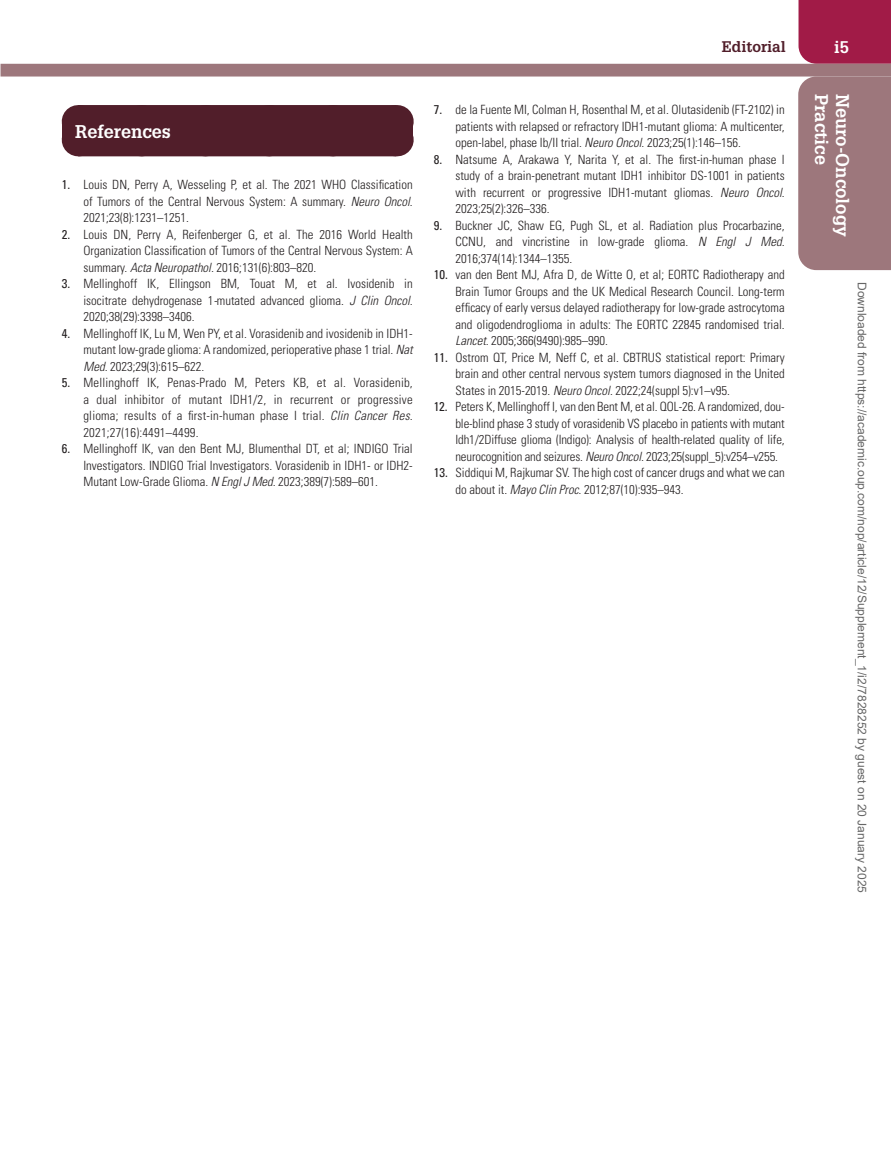
<style>
.page{position:relative;width:891px;height:1175px;background:#fff}
.page>*{position:absolute;margin:0;border:0;box-sizing:border-box;transform-origin:0 0}
.t1{font:18px "Glypha LT Std Bold 2";color:#fff}
.RefHead{font:700 18px "Glypha LT Std";color:#fff}
.t2{font:700 16.5px "Glypha LT Std";color:#fff}
.t3{font:15px "Glypha LT Std Bold 2";color:#511e2a}
.Reference{font:300 condensed 12.75px/16.5px "Univers LT Std";color:#231f20;text-align:justify}
.Reference_2digit{font:300 condensed 12.75px/16.5px "Univers LT Std";color:#231f20;text-align:justify}
.t4{font:12px "Arial";color:#666}
.s1{font-weight:400}
.s2{font-style:italic}
</style>
<div class="page">
<div style="left:799px;top:0;width:92px;height:64px;background:#a11b47"></div>
<div style="left:1px;top:64px;width:890px;height:12px;background:#9d777c"></div>
<div style="left:798px;top:76px;width:93px;height:194px;background:#9d777c"></div>
<div style="left:62px;top:122px;width:351px;height:17px;background:#511e2a"></div>
<div style="left:78px;top:105px;width:318px;height:33px;background:#511e2a"></div>
<hr style="left:396px;top:105px;width:1px;height:33px;background:#511e2a">
<div style="left:78px;top:123px;width:318px;height:33px;background:#511e2a"></div>
<hr style="left:396px;top:123px;width:1px;height:33px;background:#511e2a">
<p class="RefHead" style="left:75px;top:120px;width:97px">References</p>
<p class="Reference" style="left:83px;top:176px;width:331px;text-indent:-22px"><span class="s1">1.</span> Louis DN, Perry A, Wesseling P, et al. The 2021 WHO Classification of Tumors of the Central Nervous System: A summary. <span class="s2">Neuro Oncol</span>.<br>2021;23(8):1231–1251.</p>
<p class="Reference" style="left:83px;top:226px;width:331px;text-indent:-22px"><span class="s1">2.</span> Louis DN, Perry A, Reifenberger G, et al. The 2016 World Health Organization Classification of Tumors of the Central Nervous System: A summary. <span class="s2">Acta Neuropathol.</span> 2016;131(6):803–820.</p>
<p class="Reference" style="left:83px;top:275px;width:331px;text-indent:-22px"><span class="s1">3.</span> Mellinghoff IK, Ellingson BM, Touat M, et al. Ivosidenib in isocitrate dehydrogenase 1<span class="s2">-</span>mutated advanced glioma. <span class="s2">J Clin Oncol.<br></span>2020;38(29):3398–3406.</p>
<p class="Reference" style="left:83px;top:325px;width:331px;text-indent:-22px"><span class="s1">4.</span> Mellinghoff IK, Lu M, Wen PY, et al. Vorasidenib and ivosidenib in IDH1- mutant low-grade glioma: A randomized, perioperative phase 1 trial. <span class="s2">Nat Med.</span> 2023;29(3):615–622.</p>
<p class="Reference" style="left:83px;top:374px;width:331px;text-indent:-22px"><span class="s1">5.</span> Mellinghoff IK, Penas-Prado M, Peters KB, et al. Vorasidenib, a dual inhibitor of mutant IDH1/2, in recurrent or progressive glioma; results of a first-in-human phase I trial. <span class="s2">Clin Cancer Res.<br></span>2021;27(16):4491–4499.</p>
<p class="Reference" style="left:83px;top:440px;width:331px;text-indent:-22px"><span class="s1">6.</span> Mellinghoff IK, van den Bent MJ, Blumenthal DT, et al; INDIGO Trial Investigators. INDIGO Trial Investigators. Vorasidenib in IDH1- or IDH2- Mutant Low-Grade Glioma. <span class="s2">N Engl J Med.</span> 2023;389(7):589–601.</p>
<p class="t3" style="left:722px;top:37px;width:65px">Editorial</p>
<p class="t2" style="left:834px;top:37px;width:16px">i5</p>
<p class="Reference" style="left:455px;top:101px;width:331px;text-indent:-22px"><span class="s1">7.</span> de la Fuente MI, Colman H, Rosenthal M, et al. Olutasidenib (FT-2102) in patients with relapsed or refractory IDH1-mutant glioma: A multicenter, open-label, phase Ib/II trial. <span class="s2">Neuro Oncol</span>. 2023;25(1):146–156.</p>
<p class="Reference" style="left:455px;top:151px;width:331px;text-indent:-22px"><span class="s1">8.</span> Natsume A, Arakawa Y, Narita Y, et al. The first-in-human phase I study of a brain-penetrant mutant IDH1 inhibitor DS-1001 in patients with recurrent or progressive IDH1-mutant gliomas. <span class="s2">Neuro Oncol</span>.<br>2023;25(2):326–336.</p>
<p class="Reference_2digit" style="left:455px;top:217px;width:331px;text-indent:-22px"><span class="s1">9.</span> Buckner JC, Shaw EG, Pugh SL, et al. Radiation plus Procarbazine, CCNU, and vincristine in low-grade glioma. <span class="s2">N Engl J Med.<br></span>2016;374(14):1344–1355.</p>
<p class="Reference_2digit" style="left:455px;top:266px;width:331px;text-indent:-22px"><span class="s1">10.</span> van den Bent MJ, Afra D, de Witte O, et al; EORTC Radiotherapy and Brain Tumor Groups and the UK Medical Research Council. Long-term efficacy of early versus delayed radiotherapy for low-grade astrocytoma and oligodendroglioma in adults: The EORTC 22845 randomised trial.<br><span class="s2">Lancet.</span> 2005;366(9490):985–990.</p>
<p class="Reference_2digit" style="left:455px;top:349px;width:331px;text-indent:-22px"><span class="s1">11.</span> Ostrom QT, Price M, Neff C, et al. CBTRUS statistical report: Primary brain and other central nervous system tumors diagnosed in the United States in 2015-2019. <span class="s2">Neuro Oncol</span>. 2022;24(suppl 5):v1–v95.</p>
<p class="Reference_2digit" style="left:455px;top:398px;width:331px;text-indent:-22px"><span class="s1">12.</span> Peters K, Mellinghoff I, van den Bent M, et al. QOL-26. A randomized, dou&shy;ble-blind phase 3 study of vorasidenib VS placebo in patients with mutant Idh1/2Diffuse glioma (Indigo): Analysis of health-related quality of life, neurocognition and seizures. <span class="s2">Neuro Oncol.</span> 2023;25(suppl_5):v254–v255.</p>
<p class="Reference_2digit" style="left:455px;top:464px;width:331px;text-indent:-22px"><span class="s1">13.</span> Siddiqui M, Rajkumar SV. The high cost of cancer drugs and what we can do about it. <span class="s2">Mayo Clin Proc.</span> 2012;87(10):935–943.</p>
<h1 class="t1" style="left:833px;top:94px;width:73px;rotate:90deg">Practice</h1>
<h1 class="t1" style="left:854px;top:94px;width:145px;rotate:90deg">Neuro-Oncology</h1>
<h1 class="t1" style="left:833px;top:94px;width:85px;rotate:90deg">Oncology</h1>
<p class="t4" style="left:866px;top:282px;width:612px;rotate:90deg">Downloaded from https://academic.oup.com/nop/article/12/Supplement_1/i2/7828252 by guest on 20 January 2025</p>
</div>
